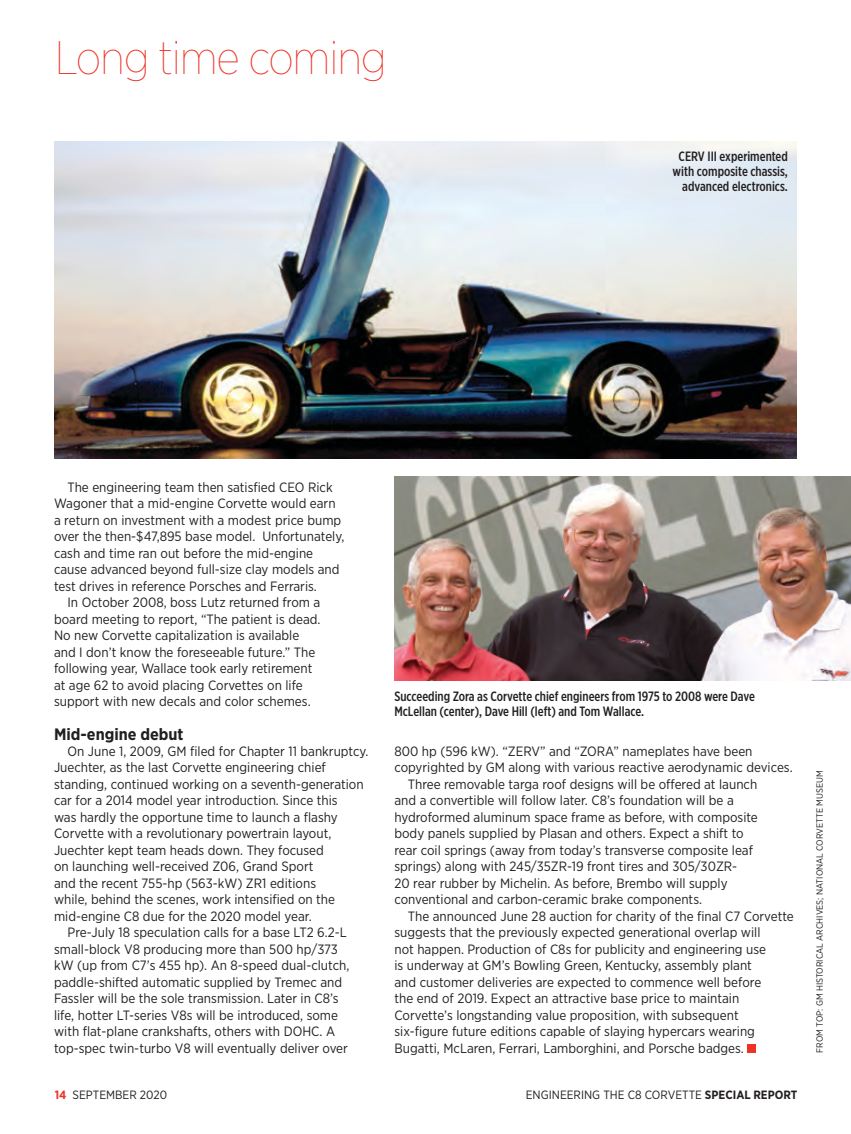
<style>
.page{position:relative;width:851px;height:1134px;background:#fff}
.page>*{position:absolute;margin:0;border:0;box-sizing:border-box;transform-origin:0 0}
.t1{font:100 47.1px "Gotham Narrow";letter-spacing:-.025em;color:#ee3224}
.t2{font:700 16.5px "Gotham Narrow";color:#231f20}
.t3{font:13.5px "Gotham Narrow";color:#231f20}
.t4{font:500 13.5px/15px "Gotham X Narrow";color:#231f20;text-align:right}
.t5{font:12px "Gotham Narrow";color:#231f20}
.t6{font:9px "Gotham Narrow";color:#231f20}
.s1{font-weight:700;color:#ee3224}
.s2{font-weight:700}
</style>
<div class="page">
<div style="left:747px;top:1045px;width:8px;height:8px;background:#ee3224"></div>
<img style="left:394px;top:476px;width:456px;height:205px">
<img style="left:54px;top:141px;width:742px;height:318px">
<h1 class="t1" style="left:55px;top:29px;width:333px">Long time coming</h1>
<p class="t4" style="left:672px;top:148px;width:117px">CERV III experimented with composite chassis, advanced electronics.</p>
<p class="t3" style="left:68px;top:479px;width:267px">The engineering team then satisfied CEO Rick</p>
<p class="t3" style="left:54px;top:495px;width:283px">Wagoner that a mid-engine Corvette would earn</p>
<p class="t3" style="left:54px;top:512px;width:289px">a return on investment with a modest price bump</p>
<p class="t3" style="left:54px;top:528px;width:292px">over the then-$47,895 base model. Unfortunately,</p>
<p class="t3" style="left:54px;top:545px;width:261px">cash and time ran out before the mid-engine</p>
<p class="t3" style="left:54px;top:561px;width:287px">cause advanced beyond full-size clay models and</p>
<p class="t3" style="left:54px;top:578px;width:264px">test drives in reference Porsches and Ferraris.</p>
<p class="t3" style="left:68px;top:594px;width:254px">In October 2008, boss Lutz returned from a</p>
<p class="t3" style="left:54px;top:611px;width:268px">board meeting to report, “The patient is dead.</p>
<p class="t3" style="left:54px;top:627px;width:247px">No new Corvette capitalization is available</p>
<p class="t3" style="left:54px;top:644px;width:263px">and I don’t know the foreseeable future.” The</p>
<p class="t3" style="left:54px;top:660px;width:260px">following year, Wallace took early retirement</p>
<p class="t3" style="left:54px;top:677px;width:250px">at age 62 to avoid placing Corvettes on life</p>
<p class="t3" style="left:54px;top:693px;width:258px">support with new decals and color schemes.</p>
<p class="t2" style="left:54px;top:723px;width:131px">Mid-engine debut</p>
<p class="t3" style="left:68px;top:743px;width:302px">On June 1, 2009, GM filed for Chapter 11 bankruptcy.</p>
<p class="t3" style="left:54px;top:759px;width:273px">Juechter, as the last Corvette engineering chief</p>
<p class="t3" style="left:54px;top:776px;width:311px">standing, continued working on a seventh-generation</p>
<p class="t3" style="left:54px;top:792px;width:285px">car for a 2014 model year introduction. Since this</p>
<p class="t3" style="left:54px;top:809px;width:285px">was hardly the opportune time to launch a flashy</p>
<p class="t3" style="left:54px;top:825px;width:279px">Corvette with a revolutionary powertrain layout,</p>
<p class="t3" style="left:54px;top:842px;width:271px">Juechter kept team heads down. They focused</p>
<p class="t3" style="left:54px;top:858px;width:261px">on launching well-received Z06, Grand Sport</p>
<p class="t3" style="left:54px;top:875px;width:263px">and the recent 755-hp (563-kW) ZR1 editions</p>
<p class="t3" style="left:54px;top:891px;width:282px">while, behind the scenes, work intensified on the</p>
<p class="t3" style="left:54px;top:908px;width:259px">mid-engine C8 due for the 2020 model year.</p>
<p class="t3" style="left:68px;top:924px;width:281px">Pre-July 18 speculation calls for a base LT2 6.2-L</p>
<p class="t3" style="left:54px;top:941px;width:285px">small-block V8 producing more than 500 hp/373</p>
<p class="t3" style="left:54px;top:957px;width:297px">kW (up from C7’s 455 hp). An 8-speed dual-clutch,</p>
<p class="t3" style="left:54px;top:974px;width:290px">paddle-shifted automatic supplied by Tremec and</p>
<p class="t3" style="left:54px;top:990px;width:286px">Fassler will be the sole transmission. Later in C8’s</p>
<p class="t3" style="left:54px;top:1007px;width:285px">life, hotter LT-series V8s will be introduced, some</p>
<p class="t3" style="left:54px;top:1023px;width:282px">with flat-plane crankshafts, others with DOHC. A</p>
<p class="t3" style="left:54px;top:1040px;width:295px">top-spec twin-turbo V8 will eventually deliver over</p>
<p class="t4" style="left:394px;top:688px;width:362px;text-align:left">Succeeding Zora as Corvette chief engineers from 1975 to 2008 were Dave<br>McLellan (center), Dave Hill (left) and Tom Wallace.</p>
<p class="t3" style="left:394px;top:743px;width:359px">800 hp (596 kW). “ZERV” and “ZORA” nameplates have been</p>
<p class="t3" style="left:394px;top:759px;width:400px">copyrighted by GM along with various reactive aerodynamic devices.</p>
<p class="t3" style="left:408px;top:776px;width:351px">Three removable targa roof designs will be offered at launch</p>
<p class="t3" style="left:394px;top:792px;width:341px">and a convertible will follow later. C8’s foundation will be a</p>
<p class="t3" style="left:394px;top:809px;width:365px">hydroformed aluminum space frame as before, with composite</p>
<p class="t3" style="left:394px;top:825px;width:351px">body panels supplied by Plasan and others. Expect a shift to</p>
<p class="t3" style="left:394px;top:842px;width:360px">rear coil springs (away from today’s transverse composite leaf</p>
<p class="t3" style="left:394px;top:858px;width:344px">springs) along with 245/35ZR-19 front tires and 305/30ZR-</p>
<p class="t3" style="left:394px;top:875px;width:335px">20 rear rubber by Michelin. As before, Brembo will supply</p>
<p class="t3" style="left:394px;top:891px;width:309px">conventional and carbon-ceramic brake components.</p>
<p class="t3" style="left:408px;top:908px;width:387px">The announced June 28 auction for charity of the final C7 Corvette</p>
<p class="t3" style="left:394px;top:924px;width:367px">suggests that the previously expected generational overlap will</p>
<p class="t3" style="left:394px;top:941px;width:373px">not happen. Production of C8s for publicity and engineering use</p>
<p class="t3" style="left:394px;top:957px;width:359px">is underway at GM’s Bowling Green, Kentucky, assembly plant</p>
<p class="t3" style="left:394px;top:974px;width:368px">and customer deliveries are expected to commence well before</p>
<p class="t3" style="left:394px;top:990px;width:346px">the end of 2019. Expect an attractive base price to maintain</p>
<p class="t3" style="left:394px;top:1007px;width:346px">Corvette’s longstanding value proposition, with subsequent</p>
<p class="t3" style="left:394px;top:1023px;width:362px">six-figure future editions capable of slaying hypercars wearing</p>
<p class="t3" style="left:394px;top:1040px;width:351px">Bugatti, McLaren, Ferrari, Lamborghini, and Porsche badges.</p>
<p class="t5" style="left:55px;top:1087px;width:114px"><span class="s1">14</span> SEPTEMBER 2020</p>
<p class="t5" style="left:526px;top:1087px;width:273px">ENGINEERING THE C8 CORVETTE <span class="s2">SPECIAL REPORT</span></p>
<p class="t6" style="left:814px;top:1053px;width:284px;rotate:-90deg">FROM TOP: GM HISTORICAL ARCHIVES; NATIONAL CORVETTE MUSEUM</p>
</div>
